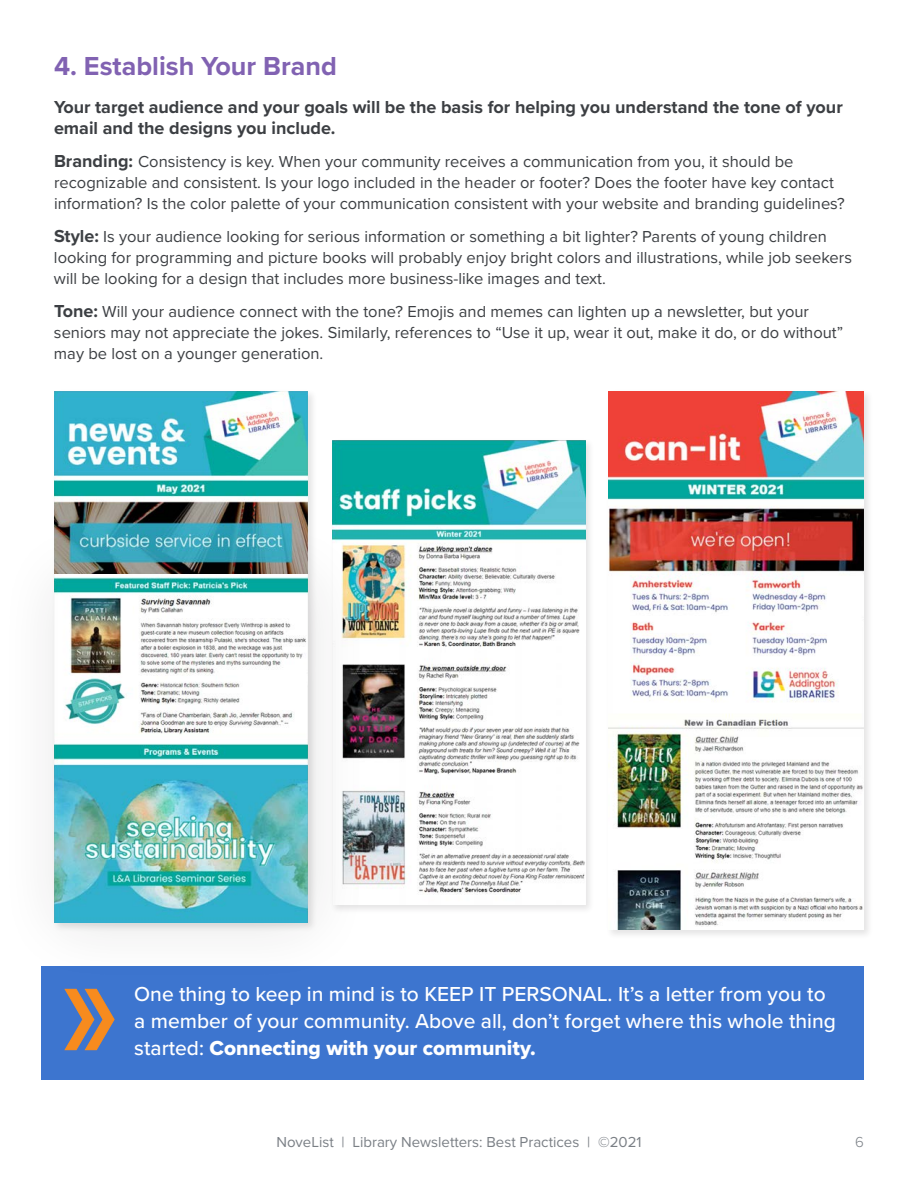
<style>
.page{position:relative;width:918px;height:1188px;background:#fff}
.page>*{position:absolute;margin:0;border:0;box-sizing:border-box;transform-origin:0 0}
.Subheadings{font:700 27px "Proxima Nova";color:#8162b2}
.Body{font:500 21px/27px "Proxima Nova";color:#fff}
.Body-2{font:700 18px/21px "Proxima Nova";color:#3c3f43}
.Body-3{font:16.5px/21px "Proxima Nova";color:#3c3f43}
.t1{font:15px "Proxima Nova";color:#7a7f85}
.t2{font:300 15px "Proxima Nova";color:#7a7f85}
.s1{font-weight:700;font-size:18px}
.s2{font-family:"Proxima Nova Extrabld";font-weight:400}
</style>
<div class="page">
<div style="left:42px;top:966px;width:822px;height:114px;background:#3d75cf"></div>
<svg style="left:64px;top:988px;width:51px;height:63px"></svg>
<div style="left:330px;top:438px;width:265px;height:476px;background:#231f20;opacity:.12"></div>
<img style="left:333px;top:441px;width:252px;height:464px">
<div style="left:606px;top:389px;width:267px;height:551px;background:#f4f4f4"></div>
<img style="left:608px;top:392px;width:256px;height:538px">
<img style="left:54px;top:392px;width:254px;height:125px">
<div style="left:0;top:517px;width:372px;height:470px;background:#231f20;opacity:.12"></div>
<p class="Subheadings" style="left:54px;top:46px;width:284px">4. Establish Your Brand</p>
<p class="Body-2" style="left:54px;top:96px;width:790px">Your target audience and your goals will be the basis for helping you understand the tone of your email and the designs you include.</p>
<p class="Body-3" style="left:54px;top:150px;width:792px"><span class="s1">Branding:</span> Consistency is key. When your community receives a communication from you, it should be recognizable and consistent. Is your logo included in the header or footer? Does the footer have key contact information? Is the color palette of your communication consistent with your website and branding guidelines?</p>
<p class="Body-3" style="left:54px;top:225px;width:800px"><span class="s1">Style:</span> Is your audience looking for serious information or something a bit lighter? Parents of young children looking for programming and picture books will probably enjoy bright colors and illustrations, while job seekers will be looking for a design that includes more business-like images and text.</p>
<p class="Body-3" style="left:54px;top:300px;width:791px"><span class="s1">Tone:</span> Will your audience connect with the tone? Emojis and memes can lighten up a newsletter, but your seniors may not appreciate the jokes. Similarly, references to “Use it up, wear it out, make it do, or do without” may be lost on a younger generation.</p>
<p class="Body" style="left:134px;top:980px;width:703px">One thing to keep in mind is to KEEP IT PERSONAL. It’s a letter from you to a member of your community. Above all, don’t forget where this whole thing started: <span class="s2">Connecting with your community.</span></p>
<p class="t1" style="left:276px;top:1131px;width:367px">NoveList | Library Newsletters: Best Practices | ©2021</p>
<p class="t2" style="left:855px;top:1131px;width:10px">6</p>
</div>
